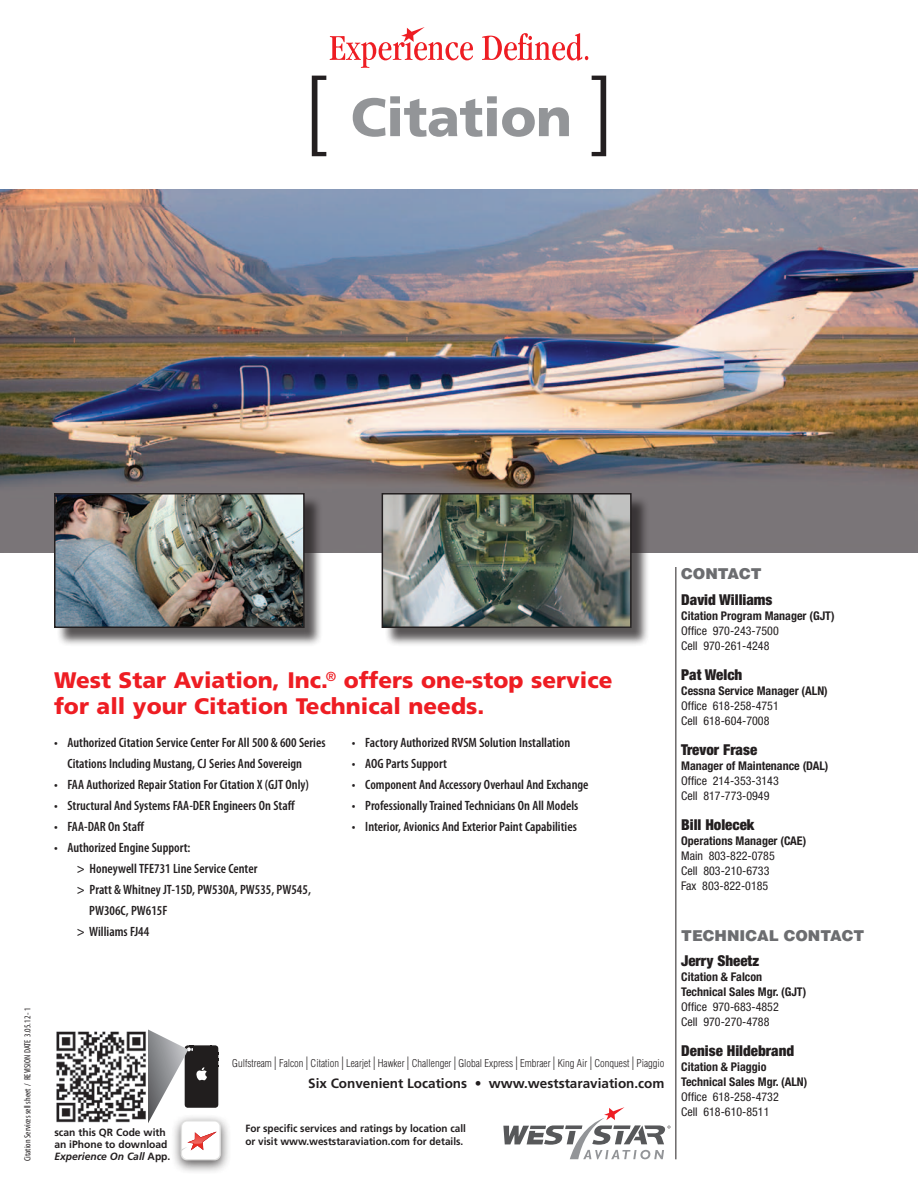
<style>
.page{position:relative;width:918px;height:1188px;background:#fff}
.page>*{position:absolute;margin:0;border:0;box-sizing:border-box;transform-origin:0 0}
.t1{font:900 54px "Frutiger";letter-spacing:-.01em;color:#939598}
.t2{font:900 22.5px "Frutiger";color:#ee1d23}
.t3{font:900 condensed 15px "Helvetica Neue";color:#231f20}
.t4{font:900 15px "Helvetica";color:#6c6d70}
.t5{font:600 condensed 13.5px/21px "Myriad Pro";color:#231f20}
.t6{font:700 13.5px "Frutiger";color:#231f20}
.t7{font:condensed 12px "Helvetica Neue";color:#231f20}
.t8{font:700 condensed 12px "Helvetica Neue";color:#231f20}
.t9{font:300 condensed 10.5px "Helvetica";color:#231f20}
.t10{font:700 10.5px/12.6px "Frutiger";color:#231f20;scale:.95 1}
.t11{font:700 10.5px "Frutiger";color:#231f20}
.t12{font:italic 700 10.5px "Frutiger";color:#231f20}
.t13{font:condensed 9px "Myriad Pro";color:#231f20}
.s1{font-weight:300;font-size:90px;color:#231f20}
.s2{font-style:normal}
.s3{font-size:18px}
</style>
<div class="page">
<img style="left:0;top:189px;width:918px;height:363px">
<div style="left:384px;top:495px;width:266px;height:151px;background:#231f20;opacity:.75"></div>
<img style="left:385px;top:496px;width:244px;height:129px">
<div style="left:382px;top:493px;width:250px;height:135px;border:2px solid #231f20"></div>
<div style="left:56px;top:495px;width:268px;height:151px;background:#231f20;opacity:.75"></div>
<img style="left:57px;top:496px;width:245px;height:129px">
<div style="left:54px;top:493px;width:251px;height:135px;border:2px solid #231f20"></div>
<div style="left:170px;top:1113px;width:61px;height:61px;background:#231f20;opacity:.75"></div>
<svg style="left:181px;top:1120px;width:40px;height:40px"></svg>
<div style="left:182px;top:1122px;width:37px;height:37px;background:#fff;border-radius:5px"></div>
<svg style="left:181px;top:1132px;width:35px;height:20px"></svg>
<svg style="left:148px;top:1029px;width:71px;height:94px"></svg>
<img style="left:56px;top:1031px;width:90px;height:92px">
<svg style="left:503px;top:1107px;width:168px;height:52px"></svg>
<svg style="left:330px;top:27px;width:143px;height:41px"></svg>
<svg style="left:482px;top:33px;width:106px;height:28px"></svg>
<hr style="left:675px;top:567px;width:1px;height:592px;background:#231f20">
<p class="t1" style="left:306px;top:85px;width:308px"><span class="s1">[</span> Citation <span class="s1">]</span></p>
<p class="t13" style="left:22px;top:1161px;width:155px;rotate:-90deg">Citation Services sell sheet / REVISION DATE 3.05.12 - 1</p>
<p class="t2" style="left:54px;top:667px;width:560px">West Star Aviation, Inc.<sup>®</sup> offers one-stop service</p>
<p class="t2" style="left:54px;top:692px;width:432px">for all your Citation Technical needs.</p>
<p class="t5" style="left:68px;top:731px;width:259px;text-indent:-14px">• Authorized Citation Service Center For All 500 &amp; 600 Series<br>Citations Including Mustang, CJ Series And Sovereign</p>
<p class="t5" style="left:54px;top:773px;width:256px">• FAA Authorized Repair Station For Citation X (GJT Only)</p>
<p class="t5" style="left:54px;top:794px;width:242px">• Structural And Systems FAA-DER Engineers On Staff</p>
<p class="t5" style="left:54px;top:815px;width:92px">• FAA-DAR On Staff</p>
<p class="t5" style="left:54px;top:836px;width:138px">• Authorized Engine Support:</p>
<p class="t5" style="left:77px;top:857px;width:182px">&gt; HoneywellTFE731 Line Service Center</p>
<p class="t5" style="left:89px;top:878px;width:223px;text-indent:-12px">&gt; Pratt &amp;Whitney JT-15D, PW530A, PW535, PW545,<br>PW306C, PW615F</p>
<p class="t5" style="left:77px;top:920px;width:74px">&gt; Williams FJ44</p>
<p class="t5" style="left:352px;top:731px;width:220px">• Factory Authorized RVSM Solution Installation</p>
<p class="t5" style="left:352px;top:752px;width:97px">• AOG Parts Support</p>
<p class="t5" style="left:352px;top:773px;width:238px">• Component And Accessory Overhaul And Exchange</p>
<p class="t5" style="left:352px;top:794px;width:228px">• ProfessionallyTrained Technicians On All Models</p>
<p class="t5" style="left:352px;top:815px;width:227px">• Interior, Avionics And Exterior Paint Capabilities</p>
<p class="t11" style="left:54px;top:1127px;width:113px">scan this QR Code with</p>
<p class="t11" style="left:54px;top:1139px;width:115px">an iPhone to download</p>
<p class="t12" style="left:54px;top:1151px;width:118px">Experience On Call <span class="s2">App.</span></p>
<p class="t9" style="left:232px;top:1058px;width:434px">Gulfstream <span class="s3">l</span> Falcon <span class="s3">l</span> Citation <span class="s3">l</span> Learjet <span class="s3">l</span> Hawker <span class="s3">l</span> Challenger <span class="s3">l</span> Global Express <span class="s3">l</span> Embraer <span class="s3">l</span> King Air <span class="s3">l</span> Conquest <span class="s3">l</span> Piaggio</p>
<p class="t6" style="left:308px;top:1076px;width:358px">Six Convenient Locations • www.weststaraviation.com</p>
<p class="t10" style="left:245px;top:1122px;width:234px">For specific services and ratings by location call or visit www.weststaraviation.com for details.</p>
<p class="t4" style="left:681px;top:564px;width:82px">CONTACT</p>
<p class="t3" style="left:681px;top:590px;width:93px">David Williams</p>
<p class="t8" style="left:681px;top:608px;width:155px">Citation Program Manager (GJT)</p>
<p class="t7" style="left:681px;top:624px;width:99px">Office 970-243-7500</p>
<p class="t7" style="left:681px;top:639px;width:90px">Cell 970-261-4248</p>
<p class="t3" style="left:681px;top:665px;width:63px">Pat Welch</p>
<p class="t8" style="left:681px;top:683px;width:148px">Cessna Service Manager (ALN)</p>
<p class="t7" style="left:681px;top:699px;width:99px">Office 618-258-4751</p>
<p class="t7" style="left:681px;top:714px;width:90px">Cell 618-604-7008</p>
<p class="t3" style="left:681px;top:740px;width:78px">Trevor Frase</p>
<p class="t8" style="left:681px;top:758px;width:149px">Manager of Maintenance (DAL)</p>
<p class="t7" style="left:681px;top:774px;width:99px">Office 214-353-3143</p>
<p class="t7" style="left:681px;top:789px;width:90px">Cell 817-773-0949</p>
<p class="t3" style="left:681px;top:815px;width:75px">Bill Holecek</p>
<p class="t8" style="left:681px;top:833px;width:127px">Operations Manager (CAE)</p>
<p class="t7" style="left:681px;top:849px;width:95px">Main 803-822-0785</p>
<p class="t7" style="left:681px;top:864px;width:90px">Cell 803-210-6733</p>
<p class="t7" style="left:681px;top:879px;width:89px">Fax 803-822-0185</p>
<p class="t4" style="left:681px;top:926px;width:185px">TECHNICAL CONTACT</p>
<p class="t3" style="left:681px;top:952px;width:79px">Jerry Sheetz</p>
<p class="t8" style="left:681px;top:970px;width:82px">Citation &amp; Falcon</p>
<p class="t8" style="left:681px;top:985px;width:126px">Technical Sales Mgr. (GJT)</p>
<p class="t7" style="left:681px;top:1000px;width:99px">Office 970-683-4852</p>
<p class="t7" style="left:681px;top:1015px;width:90px">Cell 970-270-4788</p>
<p class="t3" style="left:681px;top:1042px;width:115px">Denise Hildebrand</p>
<p class="t8" style="left:681px;top:1060px;width:87px">Citation &amp; Piaggio</p>
<p class="t8" style="left:681px;top:1075px;width:128px">Technical Sales Mgr. (ALN)</p>
<p class="t7" style="left:681px;top:1090px;width:99px">Office 618-258-4732</p>
<p class="t7" style="left:681px;top:1105px;width:90px">Cell 618-610-8511</p>
</div>
